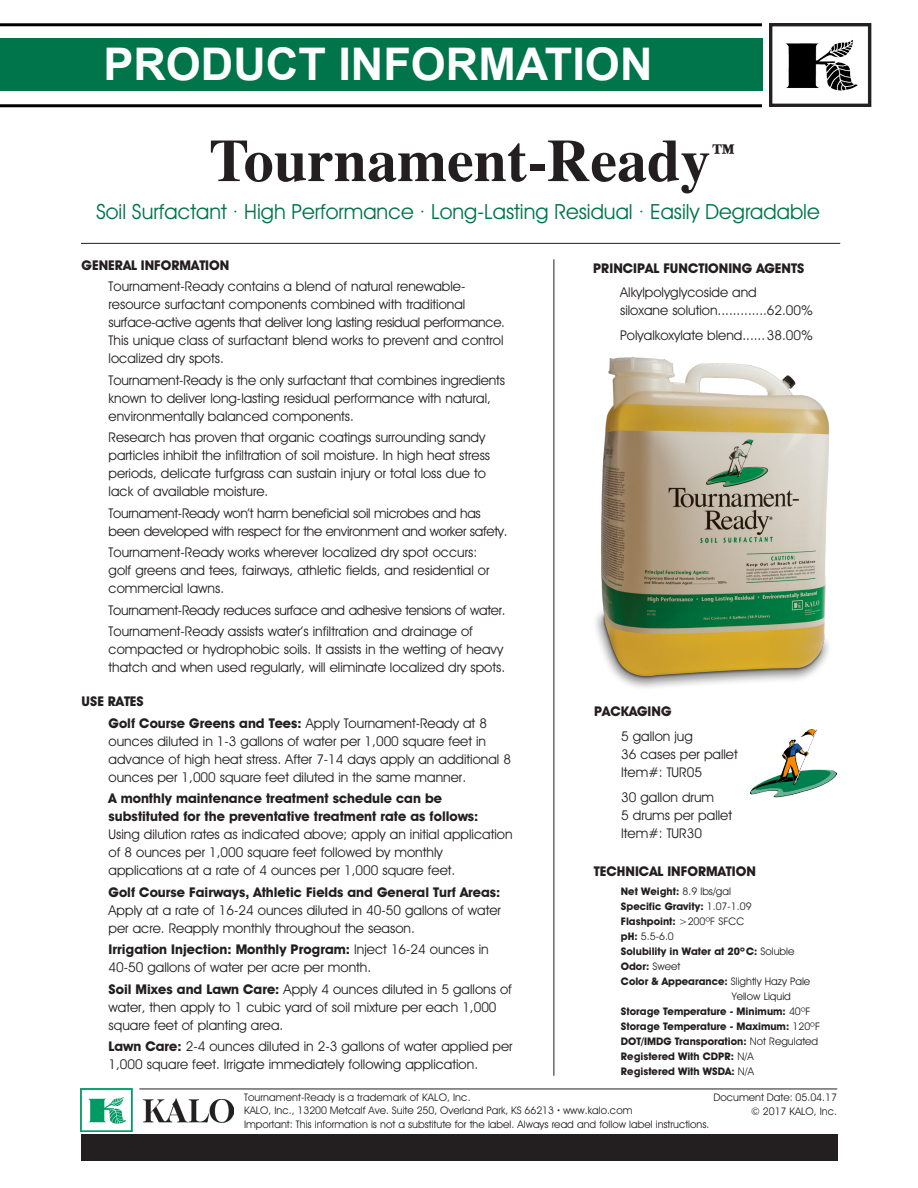
<style>
.page{position:relative;width:918px;height:1188px;background:#fff}
.page>*{position:absolute;margin:0;border:0;box-sizing:border-box;transform-origin:0 0}
.t1{font:700 60px "Times";color:#231f20}
.t2{font:700 45px "Arial";color:#fff}
.t3{font:700 26.25px "Times";color:#231f20}
.t4{font:21px "Avant Guard SW";color:#00754b}
.Section_Paragraph_Bo{font:13.5px/18px "Avant Guard SW";color:#231f20}
.Section_Paragraph_Bo-2{font:13.5px/18px "Avant Guard SW";letter-spacing:-.02em;color:#231f20}
.t5{font:700 13.5px "Avant Guard SW";color:#231f20}
.Section_Paragraph_Bo-3{font:10.5px/15px "Avant Guard SW";color:#231f20}
.Section_Paragraph_Bo-4{font:700 10.5px "Avant Guard SW";color:#231f20}
.s1{font-weight:700}
.s2{font-weight:400}
</style>
<div class="page">
<div style="left:0;top:38px;width:762px;height:53px;background:#00754b"></div>
<img style="left:770px;top:24px;width:102px;height:83px">
<hr style="left:0;top:104px;width:762px;height:3px;background:#000">
<hr style="left:0;top:23px;width:762px;height:3px;background:#000">
<img style="left:595px;top:357px;width:235px;height:331px">
<img style="left:80px;top:1089px;width:154px;height:43px">
<div style="left:81px;top:1134px;width:756px;height:27px;background:#231f20"></div>
<hr style="left:81px;top:243px;width:759px;height:1px;background:#231f20">
<hr style="left:139px;top:1089px;width:698px;height:1px;background:#231f20">
<hr style="left:554px;top:259px;width:1px;height:817px;background:#231f20">
<img style="left:750px;top:729px;width:87px;height:68px">
<h2 class="t2" style="left:103px;top:34px;width:551px">PRODUCT INFORMATION</h2>
<p class="t1" style="left:209px;top:103px;width:503px">Tournament-Ready</p>
<p class="t3" style="left:710px;top:128px;width:28px">™</p>
<p class="t4" style="left:96px;top:199px;width:725px">Soil Surfactant • High Performance • Long-Lasting Residual • Easily Degradable</p>
<p class="t5" style="left:82px;top:257px;width:149px">GENERAL INFORMATION</p>
<p class="Section_Paragraph_Bo" style="left:109px;top:277px;width:398px">Tournament-Ready contains a blend of natural renewable&shy;resource surfactant components combined with traditional surface-active agents that deliver long lasting residual performance.<br>This unique class of surfactant blend works to prevent and control localized dry spots.</p>
<p class="Section_Paragraph_Bo" style="left:109px;top:371px;width:398px">Tournament-Ready is the only surfactant that combines ingredients known to deliver long-lasting residual performance with natural, environmentally balanced components.</p>
<p class="Section_Paragraph_Bo" style="left:109px;top:428px;width:383px">Research has proven that organic coatings surrounding sandy particles inhibit the infiltration of soil moisture. In high heat stress periods, delicate turfgrass can sustain injury or total loss due to lack of available moisture.</p>
<p class="Section_Paragraph_Bo-2" style="left:109px;top:504px;width:401px">Tournament-Ready won’t harm beneficial soil microbes and has been developed with respect for the environment and worker safety.</p>
<p class="Section_Paragraph_Bo" style="left:109px;top:543px;width:382px">Tournament-Ready works wherever localized dry spot occurs: golf greens and tees, fairways, athletic fields, and residential or commercial lawns.</p>
<p class="Section_Paragraph_Bo-2" style="left:109px;top:601px;width:399px">Tournament-Ready reduces surface and adhesive tensions of water.</p>
<p class="Section_Paragraph_Bo" style="left:109px;top:622px;width:398px">Tournament-Ready assists water’s infiltration and drainage of compacted or hydrophobic soils. It assists in the wetting of heavy thatch and when used regularly, will eliminate localized dry spots.</p>
<p class="t5" style="left:82px;top:693px;width:64px">USE RATES</p>
<p class="Section_Paragraph_Bo" style="left:109px;top:714px;width:404px"><span class="s1">Golf Course Greens and Tees:</span> Apply Tournament-Ready at 8 ounces diluted in 1-3 gallons of water per 1,000 square feet in advance of high heat stress. After 7-14 days apply an additional 8 ounces per 1,000 square feet diluted in the same manner.</p>
<p class="Section_Paragraph_Bo" style="left:109px;top:789px;width:406px"><span class="s1">A monthly maintenance treatment schedule can be substituted for the preventative treatment rate as follows:<br></span>Using dilution rates as indicated above; apply an initial application of 8 ounces per 1,000 square feet followed by monthly applications at a rate of 4 ounces per 1,000 square feet.</p>
<p class="Section_Paragraph_Bo" style="left:109px;top:883px;width:394px;text-align:justify"><span class="s1">Golf Course Fairways, Athletic Fields and General Turf Areas:<br></span>Apply at a rate of 16-24 ounces diluted in 40-50 gallons of water per acre. Reapply monthly throughout the season.</p>
<p class="Section_Paragraph_Bo" style="left:109px;top:940px;width:382px"><span class="s1">Irrigation Injection: Monthly Program:</span> Inject 16-24 ounces in<br>40-50 gallons of water per acre per month.</p>
<p class="Section_Paragraph_Bo" style="left:109px;top:980px;width:405px"><span class="s1">Soil Mixes and Lawn Care:</span> Apply 4 ounces diluted in 5 gallons of water, then apply to 1 cubic yard of soil mixture per each 1,000 square feet of planting area.</p>
<p class="Section_Paragraph_Bo" style="left:109px;top:1037px;width:406px"><span class="s1">Lawn Care:</span> 2-4 ounces diluted in 2-3 gallons of water applied per<br>1,000 square feet. Irrigate immediately following application.</p>
<p class="t5" style="left:593px;top:260px;width:213px">PRINCIPAL FUNCTIONING AGENTS</p>
<p class="Section_Paragraph_Bo" style="left:620px;top:284px;width:194px">Alkylpolyglycoside and<br>siloxane solution.............62.00%</p>
<p class="Section_Paragraph_Bo" style="left:620px;top:326px;width:194px">Polyalkoxylate blend......38.00%</p>
<p class="t5" style="left:594px;top:703px;width:79px">PACKAGING</p>
<p class="Section_Paragraph_Bo" style="left:621px;top:727px;width:73px">5 gallon jug</p>
<p class="Section_Paragraph_Bo" style="left:621px;top:745px;width:118px">36 cases per pallet</p>
<p class="Section_Paragraph_Bo" style="left:621px;top:763px;width:82px">Item#: TUR05</p>
<p class="Section_Paragraph_Bo" style="left:621px;top:788px;width:94px">30 gallon drum</p>
<p class="Section_Paragraph_Bo" style="left:621px;top:806px;width:112px">5 drums per pallet</p>
<p class="Section_Paragraph_Bo" style="left:621px;top:824px;width:82px">Item#: TUR30</p>
<p class="t5" style="left:594px;top:863px;width:163px">TECHNICAL INFORMATION</p>
<p class="Section_Paragraph_Bo-4" style="left:621px;top:884px;width:112px">Net Weight: <span class="s2">8.9 lbs/gal</span></p>
<p class="Section_Paragraph_Bo-4" style="left:621px;top:899px;width:132px">Specific Gravity: <span class="s2">1.07-1.09</span></p>
<p class="Section_Paragraph_Bo-4" style="left:621px;top:914px;width:125px">Flashpoint: <span class="s2">&gt;200ºF SFCC</span></p>
<p class="Section_Paragraph_Bo-3" style="left:621px;top:928px;width:54px"><span class="s1">pH:</span> 5.5-6.0</p>
<p class="Section_Paragraph_Bo-4" style="left:621px;top:944px;width:175px">Solubility in Water at 20ºC: <span class="s2">Soluble</span></p>
<p class="Section_Paragraph_Bo-4" style="left:621px;top:959px;width:61px">Odor: <span class="s2">Sweet</span></p>
<p class="Section_Paragraph_Bo-3" style="left:732px;top:973px;width:80px;text-indent:-111px"><span class="s1">Color &amp; Appearance:</span> Slightly Hazy Pale<br>Yellow Liquid</p>
<p class="Section_Paragraph_Bo-4" style="left:621px;top:1004px;width:191px">Storage Temperature - Minimum: <span class="s2">40ºF</span></p>
<p class="Section_Paragraph_Bo-4" style="left:621px;top:1019px;width:201px">Storage Temperature - Maximum: <span class="s2">120ºF</span></p>
<p class="Section_Paragraph_Bo-4" style="left:621px;top:1034px;width:199px">DOT/IMDG Transporation: <span class="s2">Not Regulated</span></p>
<p class="Section_Paragraph_Bo-4" style="left:621px;top:1049px;width:134px">Registered With CDPR: <span class="s2">N/A</span></p>
<p class="Section_Paragraph_Bo-4" style="left:621px;top:1064px;width:135px">Registered With WSDA: <span class="s2">N/A</span></p>
<p class="Section_Paragraph_Bo-3" style="left:751px;top:1104px;width:87px">© 2017 KALO, Inc.</p>
<p class="Section_Paragraph_Bo-3" style="left:714px;top:1090px;width:125px">Document Date: 05.04.17</p>
<p class="Section_Paragraph_Bo-3" style="left:244px;top:1090px;width:228px">Tournament-Ready is a trademark of KALO, Inc.</p>
<p class="Section_Paragraph_Bo-3" style="left:244px;top:1103px;width:390px">KALO, Inc., 13200 Metcalf Ave. Suite 250, Overland Park, KS 66213 <span class="s1">•</span> www.kalo.com</p>
<p class="Section_Paragraph_Bo-3" style="left:244px;top:1117px;width:467px">Important: This information is not a substitute for the label. Always read and follow label instructions.</p>
</div>
